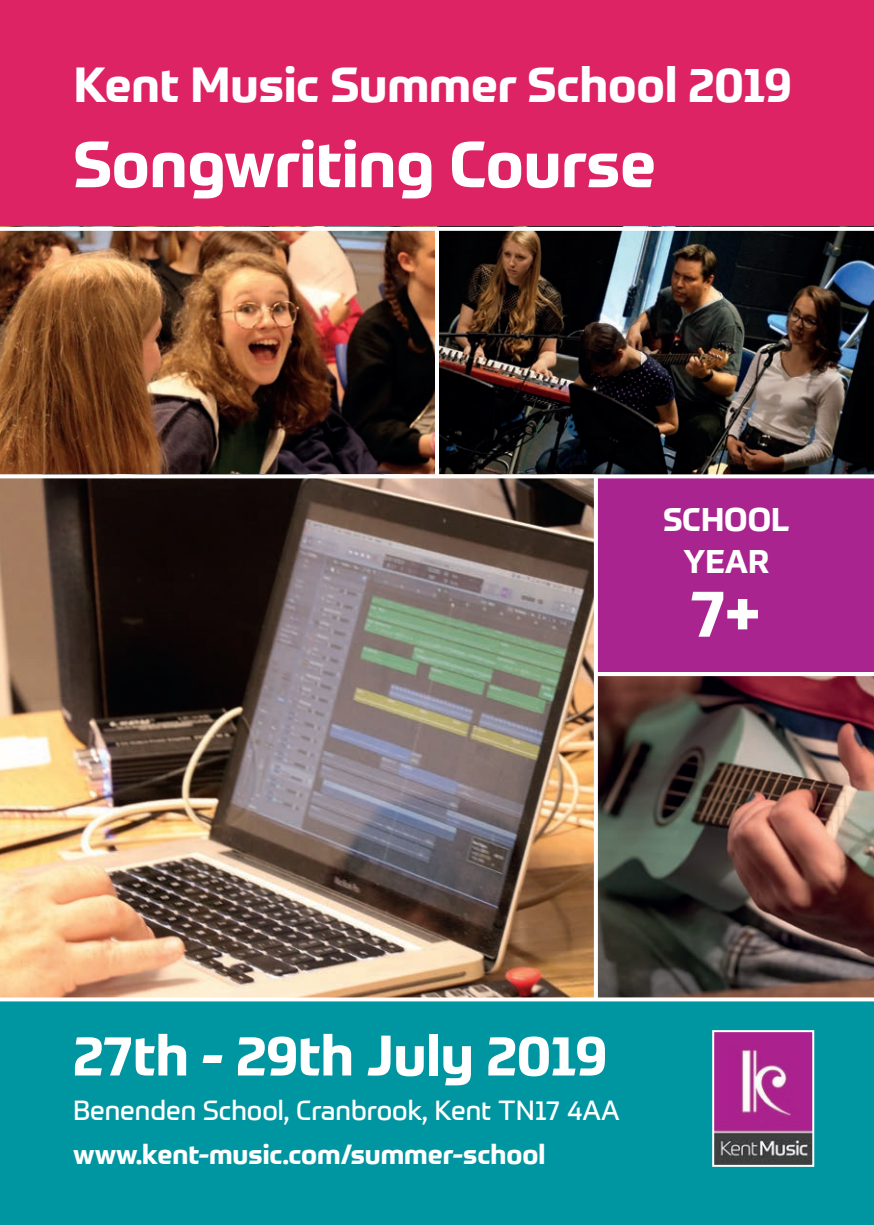
<style>
.page{position:relative;width:874px;height:1225px;background:#fff}
.page>*{position:absolute;margin:0;border:0;box-sizing:border-box;transform-origin:0 0}
.t1{font:700 66px "Prometo";color:#fff}
.t2{font:700 64px "Prometo";color:#fff}
.t3{font:700 56px "Prometo";color:#fff}
.t4{font:700 48px "Prometo";color:#fff}
.t5{font:700 32px/42px "Prometo";color:#fff;text-align:center}
.t6{font:27px "Prometo";color:#fff}
.t7{font:700 27px "Prometo";color:#fff}
</style>
<div class="page">
<div style="left:0;top:1000px;width:873px;height:225px;background:#0096a1"></div>
<img style="left:714px;top:1033px;width:96px;height:130px">
<div style="left:711px;top:1030px;width:102px;height:136px;border:2px solid #fff"></div>
<div style="left:0;top:0;width:873px;height:226px;background:#de2364"></div>
<img style="left:0;top:231px;width:873px;height:243px">
<img style="left:0;top:478px;width:593px;height:519px">
<div style="left:595px;top:476px;width:278px;height:196px;background:#a9248f"></div>
<svg style="left:0;top:474px;width:873px;height:4px"></svg>
<img style="left:597px;top:676px;width:276px;height:321px">
<hr style="left:435px;top:227px;width:4px;height:249px;background:#fff">
<svg style="left:0;top:997px;width:873px;height:4px"></svg>
<svg style="left:0;top:230px;width:873px;height:1px"></svg>
<svg style="left:593px;top:476px;width:4px;height:524px"></svg>
<h3 class="t4" style="left:74px;top:55px;width:719px">Kent Music Summer School 2019</h3>
<h2 class="t2" style="left:74px;top:124px;width:583px">Songwriting Course</h2>
<p class="t5" style="left:663px;top:498px;width:128px">SCHOOL<br>YEAR</p>
<h1 class="t1" style="left:690px;top:572px;width:73px">7+</h1>
<h3 class="t3" style="left:73px;top:1020px;width:535px">27th - 29th July 2019</h3>
<p class="t6" style="left:73px;top:1093px;width:548px">Benenden School, Cranbrook, Kent TN17 4AA</p>
<p class="t7" style="left:73px;top:1137px;width:473px">www.kent-music.com/summer-school</p>
</div>
